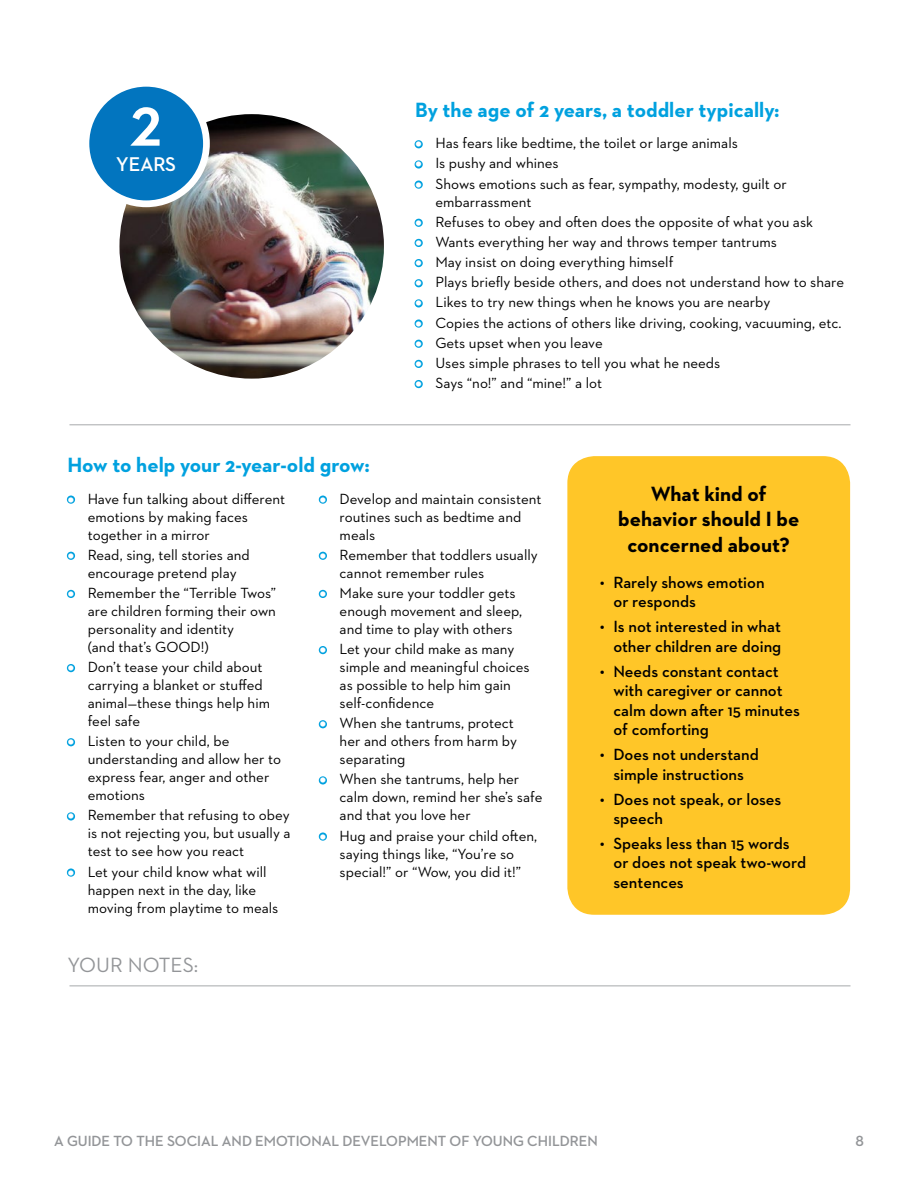
<style>
.page{position:relative;width:918px;height:1188px;background:#fff}
.page>*{position:absolute;margin:0;border:0;box-sizing:border-box;transform-origin:0 0}
.t1{font:700 71.55px "Neutraface 2 Display";color:#fff}
.t2{font:700 21px "Neutraface 2 Text";color:#00a1df}
.t3{font:700 21px/25.5px "Neutraface 2 Text";color:#000;text-align:center}
.t4{font:21px "Neutraface 2 Text";color:#939598}
.t5{font:700 20.25px "Neutraface 2 Display";color:#fff}
.t6{font:600 16.5px/19.5px "Neutraface 2 Text";color:#000}
.t7{font:15px/18px "Neutraface 2 Text";color:#000}
.t8{font:700 15px "Neutraface 2 Display";color:#939598}
.s1{font-family:"Neutraface 2 Display";font-weight:700;font-size:27px;color:#fff}
.s2{font-weight:400;font-size:18px}
</style>
<div class="page">
<div style="left:415px;top:140px;width:8px;height:8px;border:3px solid #00a1df;border-radius:50%"></div>
<div style="left:415px;top:160px;width:8px;height:9px;border:3px solid #00a1df;border-radius:50%"></div>
<div style="left:415px;top:181px;width:8px;height:8px;border:3px solid #00a1df;border-radius:50%"></div>
<div style="left:415px;top:219px;width:8px;height:8px;border:3px solid #00a1df;border-radius:50%"></div>
<div style="left:415px;top:239px;width:8px;height:8px;border:3px solid #00a1df;border-radius:50%"></div>
<div style="left:415px;top:259px;width:8px;height:8px;border:3px solid #00a1df;border-radius:50%"></div>
<div style="left:415px;top:279px;width:8px;height:8px;border:3px solid #00a1df;border-radius:50%"></div>
<div style="left:415px;top:299px;width:8px;height:9px;border:3px solid #00a1df;border-radius:50%"></div>
<div style="left:415px;top:319px;width:8px;height:9px;border:3px solid #00a1df;border-radius:50%"></div>
<div style="left:415px;top:340px;width:8px;height:8px;border:3px solid #00a1df;border-radius:50%"></div>
<div style="left:415px;top:360px;width:8px;height:8px;border:3px solid #00a1df;border-radius:50%"></div>
<div style="left:415px;top:380px;width:8px;height:8px;border:3px solid #00a1df;border-radius:50%"></div>
<div style="left:67px;top:496px;width:8px;height:8px;border:3px solid #00a1df;border-radius:50%"></div>
<div style="left:67px;top:552px;width:8px;height:8px;border:3px solid #00a1df;border-radius:50%"></div>
<div style="left:67px;top:590px;width:8px;height:8px;border:3px solid #00a1df;border-radius:50%"></div>
<div style="left:67px;top:664px;width:8px;height:8px;border:3px solid #00a1df;border-radius:50%"></div>
<div style="left:67px;top:738px;width:8px;height:8px;border:3px solid #00a1df;border-radius:50%"></div>
<div style="left:67px;top:812px;width:8px;height:9px;border:3px solid #00a1df;border-radius:50%"></div>
<div style="left:67px;top:868px;width:8px;height:9px;border:3px solid #00a1df;border-radius:50%"></div>
<div style="left:319px;top:496px;width:8px;height:8px;border:3px solid #00a1df;border-radius:50%"></div>
<div style="left:319px;top:552px;width:8px;height:8px;border:3px solid #00a1df;border-radius:50%"></div>
<div style="left:319px;top:590px;width:8px;height:8px;border:3px solid #00a1df;border-radius:50%"></div>
<div style="left:319px;top:646px;width:8px;height:8px;border:3px solid #00a1df;border-radius:50%"></div>
<div style="left:319px;top:720px;width:8px;height:8px;border:3px solid #00a1df;border-radius:50%"></div>
<div style="left:319px;top:776px;width:8px;height:9px;border:3px solid #00a1df;border-radius:50%"></div>
<div style="left:319px;top:832px;width:8px;height:9px;border:3px solid #00a1df;border-radius:50%"></div>
<div style="left:567px;top:456px;width:283px;height:459px;background:#ffc628;border-radius:27px"></div>
<img style="left:116px;top:111px;width:271px;height:271px;border-radius:136px">
<div style="left:113px;top:107px;width:278px;height:278px;border:7px solid #fff;border-radius:50%"></div>
<div style="left:86px;top:83px;width:120px;height:121px;background:#0275bf;border-radius:50%"></div>
<div style="left:83px;top:80px;width:127px;height:127px;border:7px solid #fff;border-radius:50%"></div>
<hr style="left:69px;top:424px;width:782px;height:1px;background:#a7a9ac">
<hr style="left:69px;top:986px;width:782px;height:1px;background:#a7a9ac">
<h1 class="t1" style="left:130px;top:81px;width:33px">2</h1>
<h3 class="t5" style="left:116px;top:152px;width:61px">YEARS</h3>
<h2 class="t2" style="left:415px;top:96px;width:366px">By the age of 2 years, a toddler typically:</h2>
<p class="t7" style="left:415px;top:134px;width:324px"><span class="s1">•</span> Has fears like bedtime, the toilet or large animals</p>
<p class="t7" style="left:415px;top:154px;width:145px"><span class="s1">•</span> Is pushy and whines</p>
<p class="t7" style="left:435px;top:174px;width:353px;text-indent:-20px"><span class="s1">•</span> Shows emotions such as fear, sympathy, modesty, guilt or embarrassment</p>
<p class="t7" style="left:415px;top:213px;width:399px"><span class="s1">•</span> Refuses to obey and often does the opposite of what you ask</p>
<p class="t7" style="left:415px;top:233px;width:363px"><span class="s1">•</span> Wants everything her way and throws temper tantrums</p>
<p class="t7" style="left:415px;top:253px;width:260px"><span class="s1">•</span> May insist on doing everything himself</p>
<p class="t7" style="left:415px;top:273px;width:430px"><span class="s1">•</span> Plays briefly beside others, and does not understand how to share</p>
<p class="t7" style="left:415px;top:293px;width:357px"><span class="s1">•</span> Likes to try new things when he knows you are nearby</p>
<p class="t7" style="left:415px;top:313px;width:428px"><span class="s1">•</span> Copies the actions of others like driving, cooking, vacuuming, etc.</p>
<p class="t7" style="left:415px;top:333px;width:189px"><span class="s1">•</span> Gets upset when you leave</p>
<p class="t7" style="left:415px;top:354px;width:307px"><span class="s1">•</span> Uses simple phrases to tell you what he needs</p>
<p class="t7" style="left:415px;top:374px;width:189px"><span class="s1">•</span> Says “no!” and “mine!” a lot</p>
<h2 class="t2" style="left:68px;top:452px;width:304px">How to help your 2-year-old grow:</h2>
<p class="t7" style="left:88px;top:489px;width:199px;text-indent:-20px"><span class="s1">•</span> Have fun talking about different emotions by making faces together in a mirror</p>
<p class="t7" style="left:68px;top:546px;width:184px;text-align:center"><span class="s1">•</span> Read, sing, tell stories and encourage pretend play</p>
<p class="t7" style="left:88px;top:584px;width:190px;text-indent:-20px"><span class="s1">•</span> Remember the “Terrible Twos” are children forming their own personality and identity<br>(and that’s GOOD!)</p>
<p class="t7" style="left:88px;top:658px;width:184px;text-indent:-20px"><span class="s1">•</span> Don’t tease your child about carrying a blanket or stuffed animal—these things help him feel safe</p>
<p class="t7" style="left:88px;top:732px;width:195px;text-indent:-20px"><span class="s1">•</span> Listen to your child, be understanding and allow her to express fear, anger and other emotions</p>
<p class="t7" style="left:88px;top:806px;width:204px;text-align:justify;text-indent:-20px"><span class="s1">•</span> Remember that refusing to obey is not rejecting you, but usually a test to see how you react</p>
<p class="t7" style="left:88px;top:862px;width:192px;text-indent:-20px"><span class="s1">•</span> Let your child know what will happen next in the day, like moving from playtime to meals</p>
<p class="t7" style="left:340px;top:489px;width:203px;text-indent:-20px"><span class="s1">•</span> Develop and maintain consistent routines such as bedtime and meals</p>
<p class="t7" style="left:340px;top:546px;width:200px;text-indent:-20px"><span class="s1">•</span> Remember that toddlers usually cannot remember rules</p>
<p class="t7" style="left:340px;top:584px;width:184px;text-indent:-20px"><span class="s1">•</span> Make sure your toddler gets enough movement and sleep, and time to play with others</p>
<p class="t7" style="left:340px;top:640px;width:191px;text-indent:-20px"><span class="s1">•</span> Let your child make as many simple and meaningful choices as possible to help him gain self-confidence</p>
<p class="t7" style="left:340px;top:714px;width:179px;text-indent:-20px"><span class="s1">•</span> When she tantrums, protect her and others from harm by separating</p>
<p class="t7" style="left:340px;top:770px;width:204px;text-indent:-20px"><span class="s1">•</span> When she tantrums, help her calm down, remind her she’s safe and that you love her</p>
<p class="t7" style="left:319px;top:826px;width:219px;text-align:center"><span class="s1">•</span> Hug and praise your child often, saying things like, “You’re so special!” or “Wow, you did it!”</p>
<h2 class="t4" style="left:68px;top:951px;width:132px">YOUR NOTES:</h2>
<h2 class="t3" style="left:618px;top:481px;width:183px">What kind of behavior should I be concerned about?</h2>
<p class="t6" style="left:613px;top:572px;width:153px;text-indent:-14px"><span class="s2">•</span> Rarely shows emotion or responds</p>
<p class="t6" style="left:600px;top:617px;width:183px;text-align:right"><span class="s2">•</span> Is not interested in what other children are doing</p>
<p class="t6" style="left:613px;top:661px;width:188px;text-indent:-14px"><span class="s2">•</span> Needs constant contact with caregiver or cannot calm down after 15 minutes of comforting</p>
<p class="t6" style="left:600px;top:745px;width:160px;text-align:center"><span class="s2">•</span> Does not understand simple instructions</p>
<p class="t6" style="left:613px;top:789px;width:170px;text-indent:-14px"><span class="s2">•</span> Does not speak, or loses speech</p>
<p class="t6" style="left:613px;top:833px;width:194px;text-indent:-14px"><span class="s2">•</span> Speaks less than 15 words or does not speak two-word sentences</p>
<p class="t8" style="left:54px;top:1132px;width:545px">A GUIDE TO THE SOCIAL AND EMOTIONAL DEVELOPMENT OF YOUNG CHILDREN</p>
<p class="t8" style="left:855px;top:1132px;width:10px">8</p>
</div>
